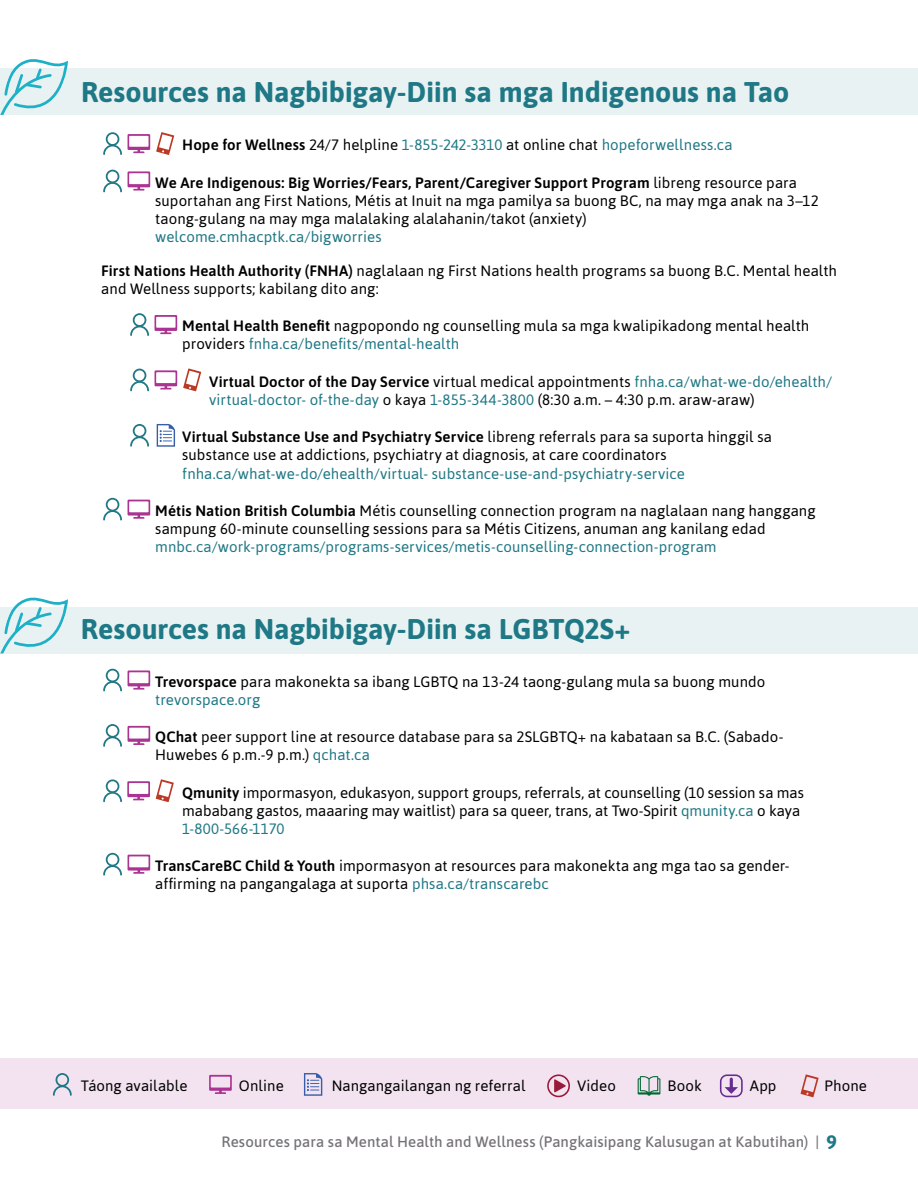
<style>
.page{position:relative;width:918px;height:1188px;background:#fff}
.page>*{position:absolute;margin:0;border:0;box-sizing:border-box;transform-origin:0 0}
.t1{font:700 28.5px "Asap";color:#1f7885}
.t2{font:15px/18px "Asap";letter-spacing:.005em;color:#000}
.t3{font:15px/18px "Asap";letter-spacing:.005em;color:#1f7885}
.t4{font:500 15px "Asap";letter-spacing:.005em;color:#767378}
.s1{font-weight:600;color:#000}
.s2{color:#000}
.s3{font-weight:600}
.s4{color:#1f7885}
.s5{font-weight:700;font-size:19.5px;color:#1f7885}
</style>
<div class="page">
<div style="left:0;top:1059px;width:918px;height:50px;background:#f3e3f0"></div>
<svg style="left:53px;top:1073px;width:19px;height:23px"></svg>
<svg style="left:209px;top:1075px;width:23px;height:19px"></svg>
<svg style="left:304px;top:1073px;width:18px;height:23px"></svg>
<svg style="left:547px;top:1074px;width:23px;height:23px"></svg>
<svg style="left:638px;top:1076px;width:22px;height:20px"></svg>
<svg style="left:720px;top:1074px;width:23px;height:23px"></svg>
<svg style="left:801px;top:1074px;width:18px;height:23px"></svg>
<div style="left:0;top:607px;width:918px;height:46px;background:#e8f2f3"></div>
<div style="left:0;top:68px;width:918px;height:47px;background:#e8f2f3"></div>
<svg style="left:103px;top:132px;width:19px;height:23px"></svg>
<svg style="left:128px;top:134px;width:22px;height:19px"></svg>
<svg style="left:156px;top:132px;width:18px;height:23px"></svg>
<svg style="left:103px;top:170px;width:19px;height:22px"></svg>
<svg style="left:128px;top:171px;width:22px;height:20px"></svg>
<svg style="left:130px;top:313px;width:19px;height:23px"></svg>
<svg style="left:155px;top:315px;width:22px;height:19px"></svg>
<svg style="left:130px;top:369px;width:19px;height:22px"></svg>
<svg style="left:155px;top:370px;width:22px;height:19px"></svg>
<svg style="left:183px;top:369px;width:18px;height:22px"></svg>
<svg style="left:130px;top:424px;width:19px;height:23px"></svg>
<svg style="left:157px;top:424px;width:18px;height:23px"></svg>
<svg style="left:103px;top:498px;width:19px;height:22px"></svg>
<svg style="left:128px;top:500px;width:22px;height:19px"></svg>
<svg style="left:103px;top:669px;width:19px;height:22px"></svg>
<svg style="left:128px;top:670px;width:22px;height:20px"></svg>
<svg style="left:103px;top:724px;width:19px;height:23px"></svg>
<svg style="left:128px;top:726px;width:22px;height:19px"></svg>
<svg style="left:103px;top:779px;width:47px;height:23px"></svg>
<svg style="left:156px;top:779px;width:18px;height:23px"></svg>
<svg style="left:103px;top:853px;width:19px;height:23px"></svg>
<svg style="left:128px;top:855px;width:22px;height:19px"></svg>
<svg style="left:0;top:597px;width:68px;height:56px"></svg>
<svg style="left:0;top:59px;width:68px;height:56px"></svg>
<h1 class="t1" style="left:81px;top:73px;width:710px">Resources na Nagbibigay-Diin sa mga Indigenous na Tao</h1>
<p class="t3" style="left:182px;top:136px;width:552px"><span class="s1">Hope for Wellness</span> <span class="s2">24/7 helpline</span> 1-855-242-3310 <span class="s2">at online chat</span> hopeforwellness.ca</p>
<p class="t2" style="left:155px;top:173px;width:665px"><span class="s3">We Are Indigenous: Big Worries/Fears, Parent/Caregiver Support Program</span> libreng resource para suportahan ang First Nations, Métis at Inuit na mga pamilya sa buong BC, na may mga anak na 3–12 taong-gulang na may mga malalaking alalahanin/takot (anxiety)</p>
<p class="t3" style="left:155px;top:227px;width:228px">welcome.cmhacptk.ca/bigworries</p>
<p class="t2" style="left:101px;top:262px;width:737px"><span class="s3">First Nations Health Authority (FNHA)</span> naglalaan ng First Nations health programs sa buong B.C. Mental health and Wellness supports; kabilang dito ang:</p>
<p class="t2" style="left:182px;top:317px;width:629px"><span class="s3">Mental Health Benefit</span> nagpopondo ng counselling mula sa mga kwalipikadong mental health providers <span class="s4">fnha.ca/benefits/mental-health</span></p>
<p class="t3" style="left:209px;top:372px;width:624px"><span class="s1">Virtual Doctor of the Day Service</span> <span class="s2">virtual medical appointments</span> fnha.ca/what-we-do/ehealth/ virtual-doctor- of-the-day <span class="s2">o kaya</span> 1-855-344-3800 <span class="s2">(8:30 a.m. – 4:30 p.m. araw-araw)</span></p>
<p class="t2" style="left:182px;top:428px;width:591px"><span class="s3">Virtual Substance Use and Psychiatry Service</span> libreng referrals para sa suporta hinggil sa substance use at addictions, psychiatry at diagnosis, at care coordinators</p>
<p class="t3" style="left:182px;top:464px;width:504px">fnha.ca/what-we-do/ehealth/virtual- substance-use-and-psychiatry-service</p>
<p class="t2" style="left:155px;top:502px;width:662px"><span class="s3">Métis Nation British Columbia</span> Métis counselling connection program na naglalaan nang hanggang sampung 60-minute counselling sessions para sa Métis Citizens, anuman ang kanilang edad</p>
<p class="t3" style="left:155px;top:538px;width:563px">mnbc.ca/work-programs/programs-services/metis-counselling-connection-program</p>
<h1 class="t1" style="left:81px;top:609px;width:551px">Resources na Nagbibigay-Diin sa LGBTQ2S+</h1>
<p class="t2" style="left:155px;top:672px;width:612px"><span class="s3">Trevorspace</span> para makonekta sa ibang LGBTQ na 13-24 taong-gulang mula sa buong mundo <span class="s4">trevorspace.org</span></p>
<p class="t2" style="left:155px;top:728px;width:630px"><span class="s3">QChat</span> peer support line at resource database para sa 2SLGBTQ+ na kabataan sa B.C. (Sabado-<br>Huwebes 6 p.m.-9 p.m.) <span class="s4">qchat.ca</span></p>
<p class="t2" style="left:182px;top:783px;width:623px"><span class="s3">Qmunity</span> impormasyon, edukasyon, support groups, referrals, at counselling (10 session sa mas mababang gastos, maaaring may waitlist) para sa queer, trans, at Two-Spirit <span class="s4">qmunity.ca</span> o kaya<br><span class="s4">1-800-566-1170</span></p>
<p class="t2" style="left:155px;top:857px;width:636px"><span class="s3">TransCareBC Child &amp; Youth</span> impormasyon at resources para makonekta ang mga tao sa gender&shy;affirming na pangangalaga at suporta <span class="s4">phsa.ca/transcarebc</span></p>
<p class="t2" style="left:81px;top:1077px;width:108px">Táong available</p>
<p class="t2" style="left:239px;top:1077px;width:46px">Online</p>
<p class="t2" style="left:332px;top:1077px;width:195px">Nangangailangan ng referral</p>
<p class="t2" style="left:577px;top:1077px;width:40px">Video</p>
<p class="t2" style="left:668px;top:1077px;width:36px">Book</p>
<p class="t2" style="left:750px;top:1077px;width:28px">App</p>
<p class="t2" style="left:825px;top:1077px;width:44px">Phone</p>
<p class="t4" style="left:221px;top:1132px;width:617px">Resources para sa Mental Health and Wellness (Pangkaisipang Kalusugan at Kabutihan) | <span class="s5">9</span></p>
</div>
